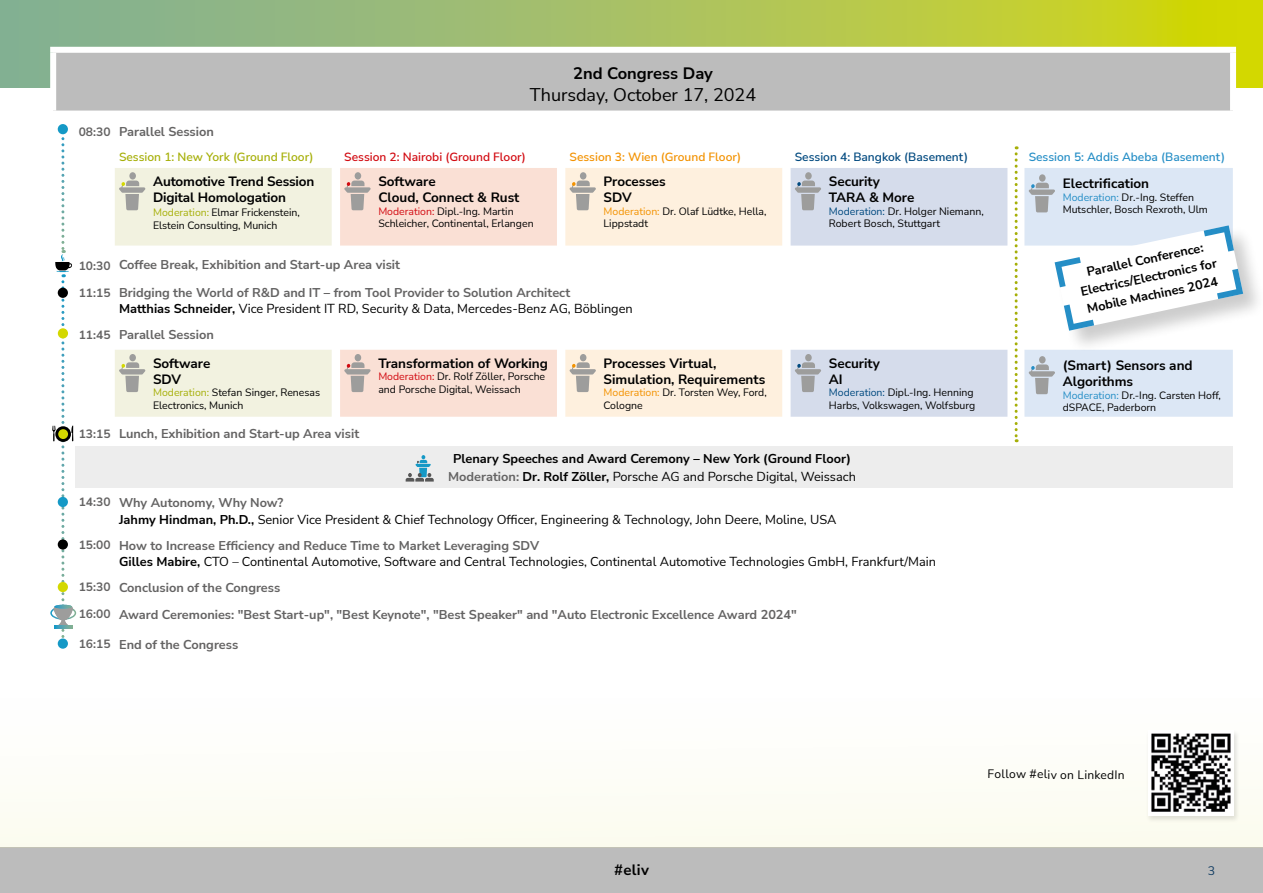
<style>
.page{position:relative;width:1263px;height:893px;background:#fff}
.page>*{position:absolute;margin:0;border:0;box-sizing:border-box;transform-origin:0 0}
.t1{font:18px "Nunito Sans";color:#000}
.t2{font:700 16.5px "Nunito Sans";color:#000}
.t3{font:700 15px "Nunito Sans";color:#000}
.t4{font:700 13.5px/16.2px "Nunito Sans";color:#000}
.t5{font:12.75px/16.5px "Nunito Sans";color:#000}
.t6{font:700 12.75px/27.5px "Nunito Sans";color:#646363}
.t7{font:700 12.75px/18px "Nunito Sans";color:#000;text-align:center}
.t8{font:12.3px "Nunito Sans";color:#103c62}
.t9{font:600 12px "Nunito Sans";color:#a6af08}
.t10{font:600 12px "Nunito Sans";color:#d20a11}
.t11{font:600 12px "Nunito Sans";color:#258ec6}
.t12{font:600 12px "Nunito Sans";color:#f39200}
.t13{font:600 12px "Nunito Sans";color:#00497f}
.t14{font:12px "Nunito Sans";letter-spacing:.015em;color:#000}
.t15{font:10.5px/12.6px "Nunito Sans";color:#000}
.s1{font-size:12px}
.s2{color:#a6af08}
.s3{color:#00497f}
.s4{color:#d20a11}
.s5{color:#f39200}
.s6{color:#258ec6}
.s7{font-weight:700}
.s8{font-weight:700;font-size:12px;color:#646363}
.s9{font-weight:700;color:#646363}
.s10{color:#646363}
.s11{font-weight:400}
</style>
<div class="page">
<div style="left:0;top:847px;width:1263px;height:46px;background:#bcbcbc"></div>
<div style="left:0;top:698px;width:1263px;height:149px;background:#fdfdf7"></div>
<svg style="left:0;top:0;width:1263px;height:87px"></svg>
<div style="left:53px;top:50px;width:1180px;height:64px;background:#bcbcbc"></div>
<div style="left:50px;top:47px;width:1186px;height:6px;background:#fff"></div>
<div style="left:50px;top:53px;width:6px;height:58px;background:#fff"></div>
<div style="left:1230px;top:53px;width:6px;height:58px;background:#fff"></div>
<div style="left:50px;top:111px;width:1186px;height:6px;background:#fff"></div>
<svg style="left:115px;top:168px;width:217px;height:249px;fill:#f2f2e0"></svg>
<svg style="left:340px;top:168px;width:217px;height:249px;fill:#fae0d5"></svg>
<svg style="left:565px;top:168px;width:217px;height:249px;fill:#fef0de"></svg>
<svg style="left:791px;top:168px;width:216px;height:249px;fill:#d5dceb"></svg>
<svg style="left:1024px;top:168px;width:209px;height:249px;fill:#dce7f5"></svg>
<div style="left:76px;top:446px;width:1157px;height:42px;background:#ededed"></div>
<div style="left:129px;top:172px;width:7px;height:8px;background:#9d9d9c;border-radius:50%"></div>
<svg style="left:119px;top:181px;width:27px;height:29px"></svg>
<div style="left:355px;top:172px;width:6px;height:8px;background:#9d9d9c;border-radius:50%"></div>
<svg style="left:344px;top:181px;width:27px;height:29px"></svg>
<div style="left:580px;top:172px;width:6px;height:8px;background:#9d9d9c;border-radius:50%"></div>
<svg style="left:569px;top:181px;width:27px;height:29px"></svg>
<div style="left:805px;top:172px;width:7px;height:8px;background:#9d9d9c;border-radius:50%"></div>
<svg style="left:794px;top:181px;width:27px;height:29px"></svg>
<div style="left:1039px;top:174px;width:6px;height:8px;background:#9d9d9c;border-radius:50%"></div>
<svg style="left:1028px;top:183px;width:27px;height:29px"></svg>
<div style="left:129px;top:354px;width:7px;height:7px;background:#9d9d9c;border-radius:50%"></div>
<svg style="left:119px;top:362px;width:27px;height:30px"></svg>
<div style="left:355px;top:354px;width:6px;height:7px;background:#9d9d9c;border-radius:50%"></div>
<svg style="left:344px;top:362px;width:27px;height:30px"></svg>
<div style="left:580px;top:354px;width:6px;height:7px;background:#9d9d9c;border-radius:50%"></div>
<svg style="left:569px;top:362px;width:27px;height:30px"></svg>
<div style="left:805px;top:354px;width:7px;height:7px;background:#9d9d9c;border-radius:50%"></div>
<svg style="left:794px;top:362px;width:27px;height:30px"></svg>
<div style="left:1039px;top:356px;width:6px;height:7px;background:#9d9d9c;border-radius:50%"></div>
<svg style="left:1028px;top:364px;width:27px;height:30px"></svg>
<svg style="left:50px;top:125px;width:26px;height:522px"></svg>
<div style="left:1055px;top:225px;width:208px;height:129px;background:#000;opacity:.2"></div>
<svg style="left:1054px;top:225px;width:189px;height:106px"></svg>
<svg style="left:406px;top:455px;width:28px;height:27px"></svg>
<div style="left:58px;top:328px;width:10px;height:10px;background:#d3d800;border-radius:50%"></div>
<svg style="left:1015px;top:146px;width:3px;height:296px"></svg>
<div style="left:1145px;top:729px;width:95px;height:94px;background:#000;opacity:.12"></div>
<div style="left:1148px;top:730px;width:85px;height:85px;background:#fff"></div>
<img style="left:1151px;top:733px;width:80px;height:79px">
<h2 class="t2" style="left:573px;top:62px;width:141px">2nd Congress Day</h2>
<h1 class="t1" style="left:530px;top:82px;width:228px">Thursday, October 17, 2024</h1>
<p class="t6" style="left:79px;top:118px;width:137px"><span class="s1">08:30</span> Parallel Session</p>
<p class="t9" style="left:119px;top:148px;width:196px">Session 1: New York (Ground Floor)</p>
<p class="t10" style="left:344px;top:148px;width:183px">Session 2: Nairobi (Ground Floor)</p>
<p class="t12" style="left:570px;top:148px;width:173px">Session 3: Wien (Ground Floor)</p>
<p class="t13" style="left:795px;top:148px;width:175px">Session 4: Bangkok (Basement)</p>
<p class="t11" style="left:1029px;top:148px;width:198px">Session 5: Addis Abeba (Basement)</p>
<p class="t4" style="left:153px;top:173px;width:163px">Automotive Trend Session<br>Digital Homologation</p>
<p class="t15" style="left:153px;top:206px;width:148px"><span class="s2">Moderation:</span> Elmar Frickenstein,<br>Elstein Consulting, Munich</p>
<p class="t4" style="left:829px;top:173px;width:87px">Security<br>TARA &amp; More</p>
<p class="t15" style="left:829px;top:204px;width:156px"><span class="s3">Moderation:</span> Dr. Holger Niemann,<br>Robert Bosch, Stuttgart</p>
<p class="t4" style="left:378px;top:173px;width:143px">Software<br>Cloud, Connect &amp; Rust</p>
<p class="t15" style="left:378px;top:204px;width:157px"><span class="s4">Moderation:</span> Dipl.-Ing. Martin<br>Schleicher, Continental, Erlangen</p>
<p class="t4" style="left:604px;top:173px;width:64px">Processes<br>SDV</p>
<p class="t15" style="left:604px;top:204px;width:164px"><span class="s5">Moderation:</span> Dr. Olaf Lüdtke, Hella,<br>Lippstadt</p>
<p class="t4" style="left:1063px;top:175px;width:88px">Electrification</p>
<p class="t15" style="left:1063px;top:190px;width:147px"><span class="s6">Moderation:</span> Dr.-Ing. Steffen<br>Mutschler, Bosch Rexroth, Ulm</p>
<p class="t6" style="left:79px;top:251px;width:493px"><span class="s1">10:30</span> Coffee Break, Exhibition and Start-up Area visit<br><span class="s1">11:15</span> Bridging the World of R&amp;D and IT – from Tool Provider to Solution Architect</p>
<p class="t5" style="left:79px;top:295px;width:555px;line-height:26px;text-indent:40px"><span class="s7">Matthias Schneider,</span> Vice President IT RD, Security &amp; Data, Mercedes-Benz AG, Böblingen<br><span class="s8">11:45</span> <span class="s9">Parallel Session</span></p>
<p class="t4" style="left:153px;top:354px;width:59px">Software<br>SDV</p>
<p class="t15" style="left:153px;top:386px;width:169px"><span class="s2">Moderation:</span> Stefan Singer, Renesas<br>Electronics, Munich</p>
<p class="t4" style="left:378px;top:354px;width:171px">Transformation of Working</p>
<p class="t15" style="left:378px;top:370px;width:168px"><span class="s4">Moderation:</span> Dr. Rolf Zöller, Porsche and Porsche Digital, Weissach</p>
<p class="t4" style="left:604px;top:354px;width:163px">Processes Virtual,<br>Simulation, Requirements</p>
<p class="t15" style="left:604px;top:386px;width:165px"><span class="s5">Moderation:</span> Dr. Torsten Wey, Ford,<br>Cologne</p>
<p class="t6" style="left:79px;top:419px;width:282px"><span class="s1">13:15</span> Lunch, Exhibition and Start-up Area visit</p>
<p class="t4" style="left:829px;top:354px;width:53px">Security<br>AI</p>
<p class="t15" style="left:829px;top:386px;width:148px"><span class="s3">Moderation:</span> Dipl.-Ing. Henning<br>Harbs, Volkswagen, Wolfsburg</p>
<p class="t7" style="left:448px;top:450px;width:409px">Plenary Speeches and Award Ceremony – New York (Ground Floor)<br><span class="s10">Moderation:</span> Dr. Rolf Zöller, <span class="s11">Porsche AG and Porsche Digital, Weissach</span></p>
<p class="t5" style="left:119px;top:494px;width:719px;text-indent:-40px"><span class="s8">14:30</span> <span class="s9">Why Autonomy, Why Now?<br></span><span class="s7">Jahmy Hindman, Ph.D.,</span> Senior Vice President &amp; Chief Technology Officer, Engineering &amp; Technology, John Deere, Moline, USA</p>
<p class="t5" style="left:119px;top:536px;width:818px;text-indent:-40px"><span class="s8">15:00</span> <span class="s9">How to Increase Efficiency and Reduce Time to Market Leveraging SDV<br></span><span class="s7">Gilles Mabire,</span> CTO – Continental Automotive, Software and Central Technologies, Continental Automotive Technologies GmbH, Frankfurt/Main</p>
<p class="t6" style="left:79px;top:574px;width:720px;line-height:26.8px"><span class="s1">15:30</span> Conclusion of the Congress<br><span class="s1">16:00</span> Award Ceremonies: "Best Start-up", "Best Keynote", "Best Speaker" and "Auto Electronic Excellence Award 2024"</p>
<p class="t6" style="left:79px;top:630px;width:161px"><span class="s1">16:15</span> End of the Congress</p>
<p class="t7" style="left:1075px;top:265px;width:140px;rotate:-12deg">Parallel Conference:<br>Electrics/Electronics for<br>Mobile Machines 2024</p>
<p class="t4" style="left:1063px;top:356px;width:131px">(Smart) Sensors and<br>Algorithms</p>
<p class="t15" style="left:1063px;top:388px;width:160px"><span class="s6">Moderation:</span> Dr.-Ing. Carsten Hoff, dSPACE, Paderborn</p>
<h3 class="t3" style="left:614px;top:859px;width:36px">#eliv</h3>
<p class="t14" style="left:988px;top:766px;width:139px">Follow #eliv on LinkedIn</p>
<p class="t8" style="left:1208px;top:862px;width:9px">3</p>
</div>
